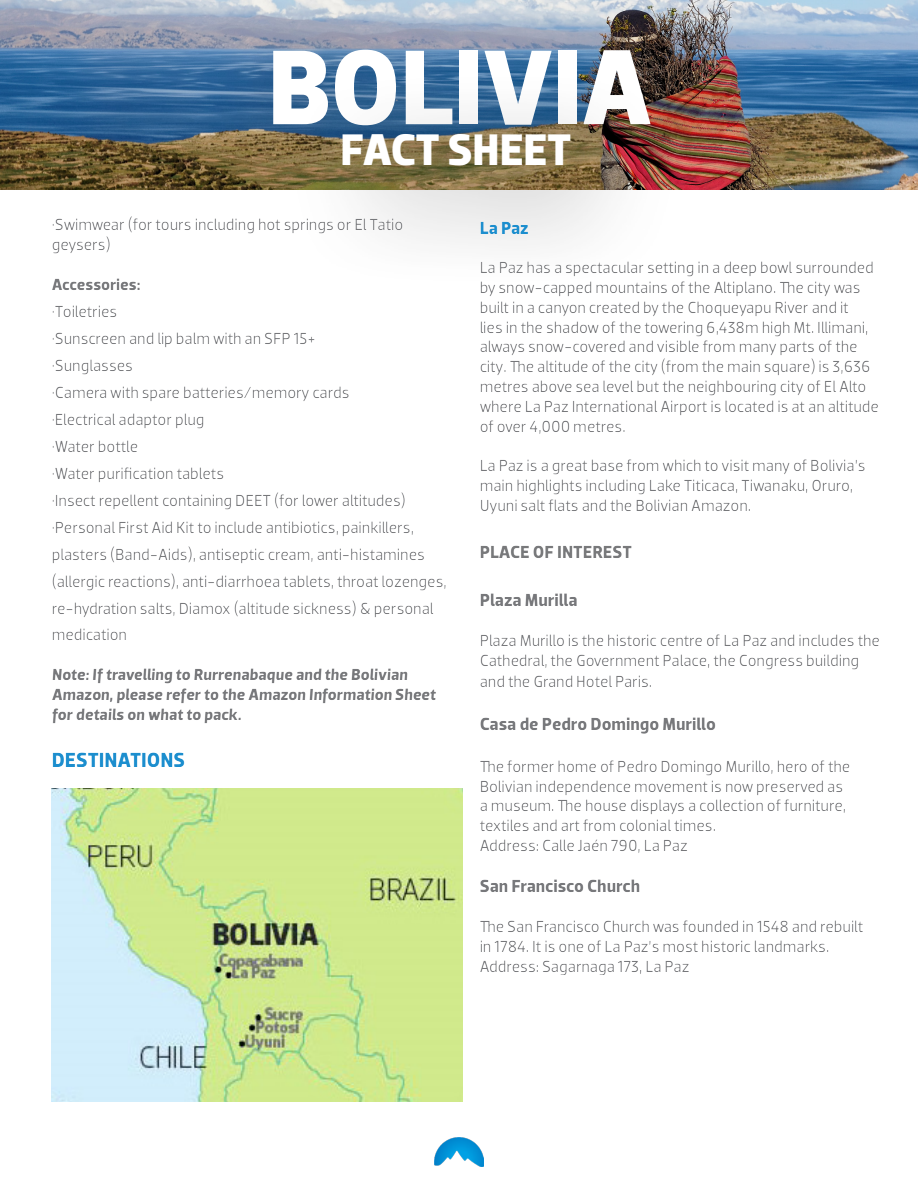
<style>
.page{position:relative;width:918px;height:1188px;background:#fff}
.page>*{position:absolute;margin:0;border:0;box-sizing:border-box;transform-origin:0 0}
.t1{font:700 108px "Dobra";color:#fff}
.t2{font:700 45px "Dobra";color:#fff}
.t3{font:700 21px "Dobra";color:#1c8ece}
.t4{font:700 18px "Dobra";color:#77787b}
.t5{font:700 18px "Dobra";color:#78797b}
.t6{font:700 18px "Dobra";color:#1c8ece}
.t7{font:16.5px/19.8px "Dobra";color:#77787b}
.t8{font:italic 700 16.5px/19.8px "Dobra";letter-spacing:-.005em;color:#77787b}
.t9{font:700 16.5px "Dobra";letter-spacing:-.005em;color:#77787b}
</style>
<div class="page">
<img style="left:434px;top:1137px;width:50px;height:29px">
<img style="left:0;top:0;width:918px;height:190px">
<div style="left:191px;top:0;width:535px;height:208px;background:#000;opacity:.17"></div>
<div style="left:284px;top:70px;width:401px;height:219px;background:#000;opacity:.75"></div>
<img style="left:52px;top:789px;width:410px;height:312px">
<h1 class="t1" style="left:268px;top:24px;width:386px">BOLIVIA</h1>
<h2 class="t2" style="left:341px;top:124px;width:232px">FACT SHEET</h2>
<p class="t7" style="left:52px;top:215px;width:353px">•Swimwear (for tours including hot springs or El Tatio geysers)</p>
<p class="t9" style="left:52px;top:274px;width:90px">Accessories:</p>
<p class="t7" style="left:52px;top:301px;width:67px">•Toiletries</p>
<p class="t7" style="left:52px;top:328px;width:265px">•Sunscreen and lip balm with an SFP 15+</p>
<p class="t7" style="left:52px;top:355px;width:83px">•Sunglasses</p>
<p class="t7" style="left:52px;top:382px;width:299px">•Camera with spare batteries/memory cards</p>
<p class="t7" style="left:52px;top:409px;width:154px">•Electrical adaptor plug</p>
<p class="t7" style="left:52px;top:436px;width:88px">•Water bottle</p>
<p class="t7" style="left:52px;top:463px;width:174px">•Water purification tablets</p>
<p class="t7" style="left:52px;top:490px;width:356px">•Insect repellent containing DEET (for lower altitudes)</p>
<p class="t7" style="left:52px;top:514px;width:397px;line-height:27px">•Personal First Aid Kit to include antibiotics, painkillers, plasters (Band-Aids), antiseptic cream, anti-histamines (allergic reactions), anti-diarrhoea tablets, throat lozenges, re-hydration salts, Diamox (altitude sickness) &amp; personal medication</p>
<p class="t8" style="left:52px;top:665px;width:386px">Note: If travelling to Rurrenabaque and the Bolivian<br>Amazon, please refer to the Amazon Information Sheet for details on what to pack.</p>
<p class="t3" style="left:52px;top:747px;width:135px">DESTINATIONS</p>
<p class="t6" style="left:480px;top:217px;width:50px">La Paz</p>
<p class="t7" style="left:480px;top:258px;width:401px">La Paz has a spectacular setting in a deep bowl surrounded by snow-capped mountains of the Altiplano. The city was built in a canyon created by the Choqueyapu River and it<br>lies in the shadow of the towering 6,438m high Mt. Illimani, always snow-covered and visible from many parts of the city. The altitude of the city (from the main square) is 3,636 metres above sea level but the neighbouring city of El Alto where La Paz International Airport is located is at an altitude of over 4,000 metres.</p>
<p class="t7" style="left:480px;top:456px;width:388px">La Paz is a great base from which to visit many of Bolivia’s main highlights including Lake Titicaca, Tiwanaku, Oruro,<br>Uyuni salt flats and the Bolivian Amazon.</p>
<p class="t5" style="left:480px;top:541px;width:154px">PLACE OF INTEREST</p>
<p class="t4" style="left:480px;top:590px;width:99px">Plaza Murilla</p>
<p class="t7" style="left:480px;top:630px;width:402px">Plaza Murillo is the historic centre of La Paz and includes the<br>Cathedral, the Government Palace, the Congress building</p>
<p class="t7" style="left:480px;top:672px;width:174px">and the Grand Hotel Paris.</p>
<p class="t4" style="left:480px;top:714px;width:238px">Casa de Pedro Domingo Murillo</p>
<p class="t7" style="left:480px;top:756px;width:372px">The former home of Pedro Domingo Murillo, hero of the Bolivian independence movement is now preserved as a museum. The house displays a collection of furniture, textiles and art from colonial times.<br>Address: Calle Jaén 790, La Paz</p>
<p class="t4" style="left:480px;top:876px;width:162px">San Francisco Church</p>
<p class="t7" style="left:480px;top:917px;width:385px">The San Francisco Church was founded in 1548 and rebuilt in 1784. It is one of La Paz’s most historic landmarks.<br>Address: Sagarnaga 173, La Paz</p>
</div>
